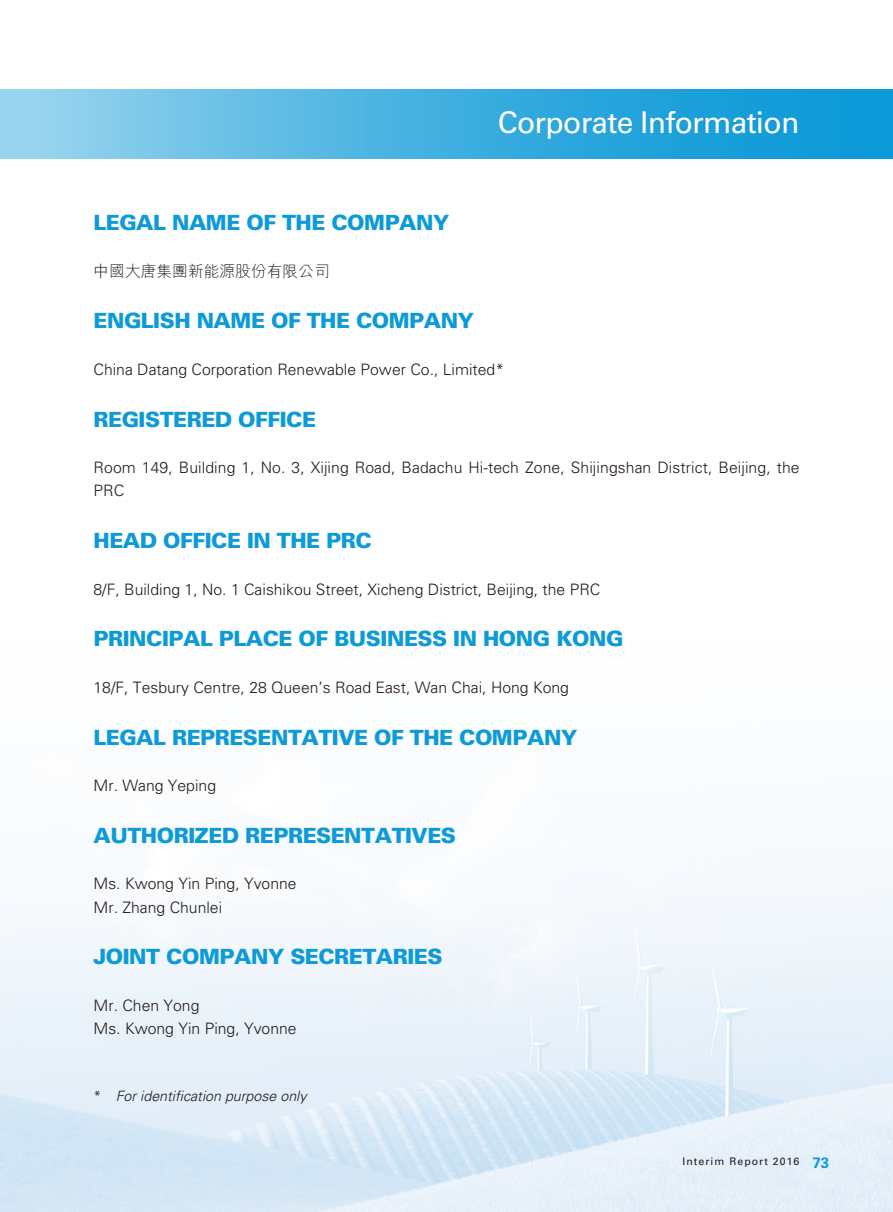
<style>
.page{position:relative;width:893px;height:1212px;background:#fff}
.page>*{position:absolute;margin:0;border:0;box-sizing:border-box;transform-origin:0 0}
.t1{font:30px "Univers LT Std";letter-spacing:-.025em;color:#fff}
.t2{font:900 21px "Univers LT Std";letter-spacing:-.025em;color:#0d9ad8}
.t3{font:300 15.75px/23.2px "Univers LT Std";color:#231916}
.t4{font:300 15.75px "M Hei HK";color:#231916}
.t5{font:italic 300 14.25px "Univers LT Std";color:#231916}
.t6{font:10.5px "Univers LT Std";letter-spacing:.1em;color:#231916}
.s1{font-style:normal}
.s2{font-weight:700;font-size:15px;color:#0d9ad8}
</style>
<div class="page">
<img style="left:0;top:872px;width:893px;height:340px">
<div style="left:0;top:89px;width:893px;height:70px;background:linear-gradient(to right,#93d2ed,#0092d5)"></div>
<h1 class="t1" style="left:498px;top:105px;width:303px">Corporate Information</h1>
<h2 class="t2" style="left:94px;top:209px;width:358px">LEGAL NAME OF THE COMPANY</h2>
<p class="t4" style="left:94px;top:263px;width:238px">中國大唐集團新能源股份有限公司</p>
<h2 class="t2" style="left:94px;top:308px;width:382px">ENGLISH NAME OF THE COMPANY</h2>
<p class="t3" style="left:94px;top:358px;width:412px">China Datang Corporation Renewable Power Co., Limited*</p>
<h2 class="t2" style="left:94px;top:406px;width:224px">REGISTERED OFFICE</h2>
<p class="t3" style="left:94px;top:456px;width:708px">Room 149, Building 1, No. 3, Xijing Road, Badachu Hi-tech Zone, Shijingshan District, Beijing, the<br>PRC</p>
<h2 class="t2" style="left:94px;top:527px;width:280px">HEAD OFFICE IN THE PRC</h2>
<p class="t3" style="left:94px;top:577px;width:508px">8/F, Building 1, No. 1 Caishikou Street, Xicheng District, Beijing, the PRC</p>
<h2 class="t2" style="left:94px;top:626px;width:532px">PRINCIPAL PLACE OF BUSINESS IN HONG KONG</h2>
<p class="t3" style="left:94px;top:676px;width:477px">18/F, Tesbury Centre, 28 Queen’s Road East, Wan Chai, Hong Kong</p>
<h2 class="t2" style="left:94px;top:724px;width:485px">LEGAL REPRESENTATIVE OF THE COMPANY</h2>
<p class="t3" style="left:94px;top:774px;width:124px">Mr. Wang Yeping</p>
<h2 class="t2" style="left:94px;top:822px;width:364px">AUTHORIZED REPRESENTATIVES</h2>
<p class="t3" style="left:94px;top:872px;width:205px">Ms. Kwong Yin Ping, Yvonne<br>Mr. Zhang Chunlei</p>
<h2 class="t2" style="left:94px;top:944px;width:351px">JOINT COMPANY SECRETARIES</h2>
<p class="t3" style="left:94px;top:994px;width:205px">Mr. Chen Yong<br>Ms. Kwong Yin Ping, Yvonne</p>
<p class="t5" style="left:94px;top:1087px;width:215px"><span class="s1">*</span> For identification purpose only</p>
<p class="t6" style="left:682px;top:1155px;width:148px">Interim Report 2016 <span class="s2">73</span></p>
</div>
